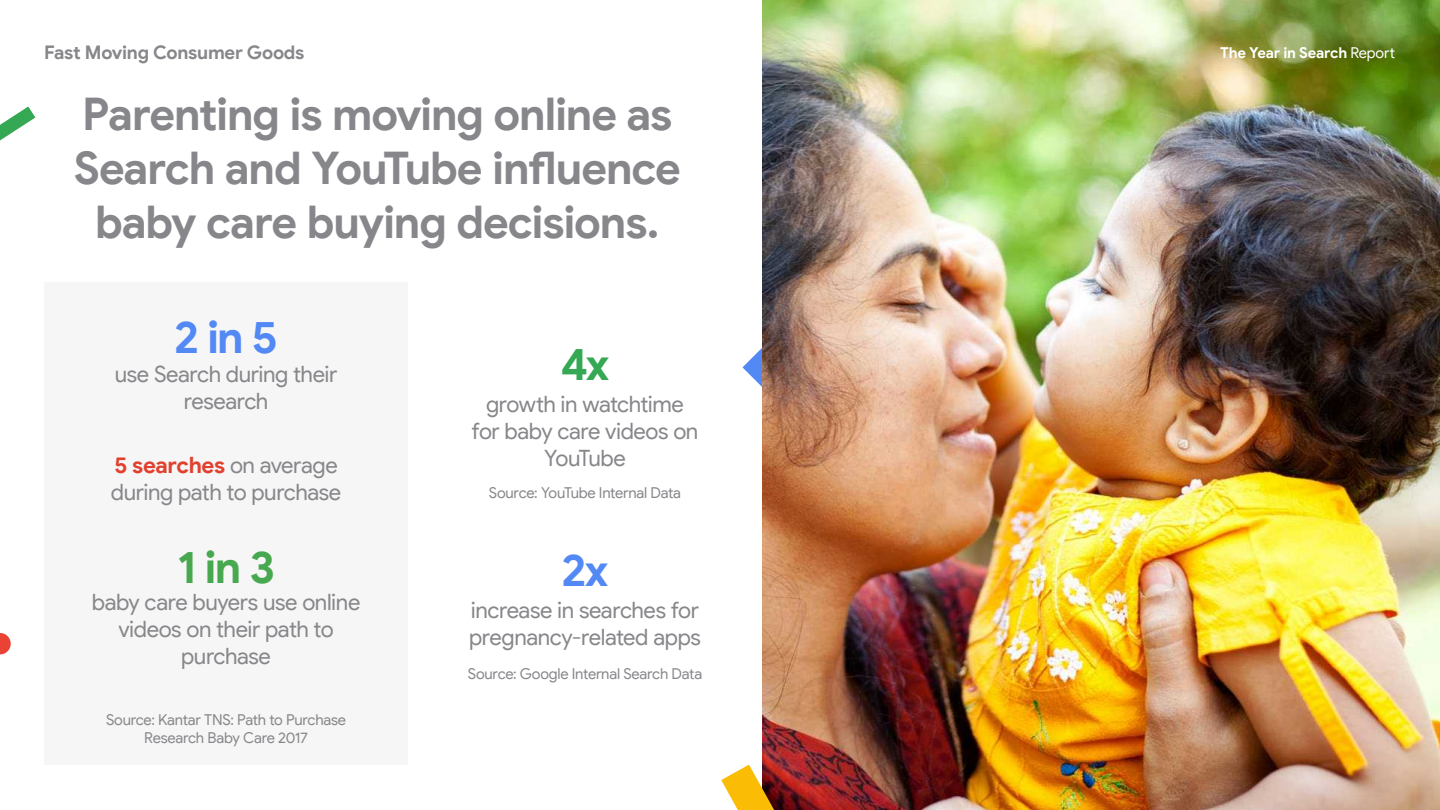
<style>
.page{position:relative;width:1440px;height:810px;background:#fff}
.page>*{position:absolute;margin:0;border:0;box-sizing:border-box;transform-origin:0 0}
.t1{font:700 45px/54px "Google Sans Display";letter-spacing:-.025em;color:#87878b;text-align:center}
.t2{font:700 45px "Google Sans Display";color:#5389f4}
.t3{font:700 45px "Google Sans Display";color:#48a84f}
.t4{font:700 45px "Google Sans Display";color:#34a853}
.t5{font:22.5px/27px "Google Sans Display";letter-spacing:-.02em;color:#87878b;text-align:center}
.t6{font:700 18.75px "Google Sans Display";letter-spacing:-.015em;color:#87878b}
.t7{font:15px/18px "Google Sans Display";letter-spacing:-.015em;color:#87878b;text-align:center}
.t8{font:700 15px "Google Sans Display";letter-spacing:-.015em;color:#fff}
.s1{font-weight:400}
.s2{font-weight:700;color:#e1402f}
</style>
<div class="page">
<svg style="left:742px;top:348px;width:20px;height:39px"></svg>
<img style="left:762px;top:0;width:678px;height:810px">
<div style="left:44px;top:282px;width:364px;height:483px;background:#f6f6f6"></div>
<svg style="left:0;top:633px;width:11px;height:21px"></svg>
<svg style="left:0;top:107px;width:35px;height:33px"></svg>
<svg style="left:721px;top:765px;width:53px;height:45px"></svg>
<p class="t6" style="left:44px;top:41px;width:262px">Fast Moving Consumer Goods</p>
<p class="t8" style="left:1220px;top:44px;width:176px">The Year in Search <span class="s1">Report</span></p>
<h1 class="t1" style="left:74px;top:88px;width:609px">Parenting is moving online as<br>Search and YouTube influence baby care buying decisions.</h1>
<h1 class="t2" style="left:174px;top:309px;width:106px">2 in 5</h1>
<p class="t5" style="left:115px;top:360px;width:224px">use Search during their</p>
<p class="t5" style="left:184px;top:387px;width:86px">research</p>
<p class="t5" style="left:111px;top:451px;width:232px;text-align:left"><span class="s2">5 searches</span> on average during path to purchase</p>
<h1 class="t3" style="left:177px;top:539px;width:99px">1 in 3</h1>
<p class="t5" style="left:92px;top:588px;width:270px">baby care buyers use online videos on their path to purchase</p>
<p class="t7" style="left:106px;top:711px;width:241px">Source: Kantar TNS: Path to Purchase<br>Research Baby Care 2017</p>
<h1 class="t4" style="left:560px;top:336px;width:51px">4x</h1>
<p class="t5" style="left:472px;top:390px;width:228px">growth in watchtime for baby care videos on<br>YouTube</p>
<p class="t7" style="left:489px;top:484px;width:194px">Source: YouTube Internal Data</p>
<h1 class="t2" style="left:561px;top:543px;width:49px">2x</h1>
<p class="t5" style="left:469px;top:596px;width:233px;text-align:left">increase in searches for pregnancy-related apps</p>
<p class="t7" style="left:468px;top:664px;width:236px">Source: Google Internal Search Data</p>
</div>
